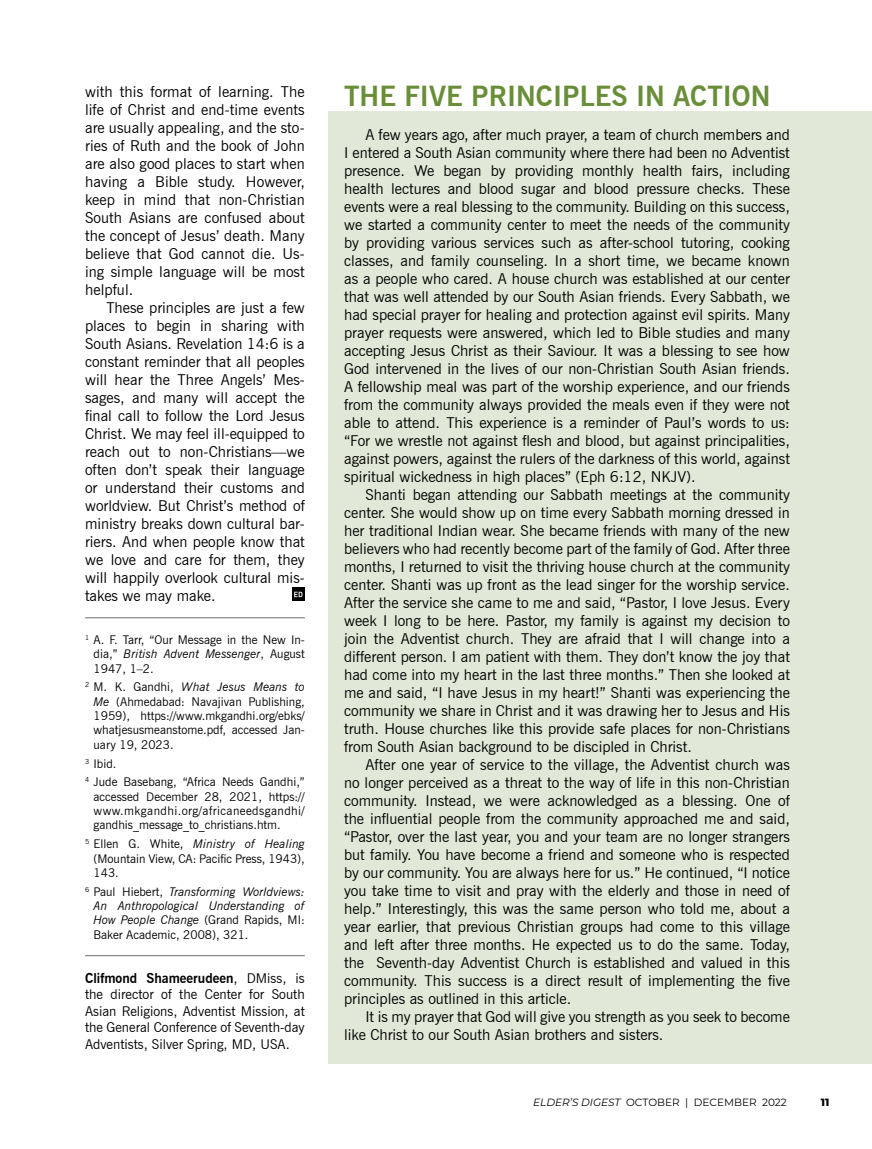
<style>
.page{position:relative;width:872px;height:1149px;background:#fff}
.page>*{position:absolute;margin:0;border:0;box-sizing:border-box;transform-origin:0 0}
.t1{font:700 27.6px "News Gothic BT";color:#698e38}
.t2{font:15px/18px "News Gothic BT";color:#000;text-align:justify}
.t3{font:13.5px/16.5px "News Gothic BT";color:#000;text-align:justify}
.t4{font:12px/14.4px "News Gothic BT";color:#000;text-align:justify}
.t5{font:italic 12px/14.4px "News Gothic BT";color:#000;text-align:justify}
.t6{font:10.5px "Montserrat";color:#000}
.t7{font:800 10.5px "Montserrat";color:#000}
.s1{font-style:italic}
.s2{font-style:normal}
.s3{font-weight:700}
</style>
<div class="page">
<div style="left:327px;top:111px;width:545px;height:952px;background:#e1e8d7"></div>
<svg style="left:292px;top:587px;width:13px;height:13px"></svg>
<svg style="left:294px;top:591px;width:8px;height:6px"></svg>
<hr style="left:85px;top:955px;width:220px;height:1px;background:#6d6e71">
<hr style="left:85px;top:617px;width:220px;height:1px;background:#6d6e71">
<p class="t2" style="left:85px;top:82px;width:221px">with this format of learning. The life of Christ and end-time events are usually appealing, and the sto&shy;ries of Ruth and the book of John are also good places to start when having a Bible study. However, keep in mind that non-Christian South Asians are confused about the concept of Jesus’ death. Many believe that God cannot die. Us&shy;ing simple language will be most helpful.</p>
<p class="t2" style="left:85px;top:298px;width:221px;text-indent:21px">These principles are just a few places to begin in sharing with South Asians. Revelation 14:6 is a constant reminder that all peoples will hear the Three Angels’ Mes&shy;sages, and many will accept the final call to follow the Lord Jesus Christ. We may feel ill-equipped to reach out to non-Christians—we often don’t speak their language or understand their customs and worldview. But Christ’s method of ministry breaks down cultural bar&shy;riers. And when people know that we love and care for them, they will happily overlook cultural mis&shy;takes we may make.</p>
<p class="t4" style="left:94px;top:632px;width:213px;text-indent:-8px"><sup>1</sup> A. F. Tarr, “Our Message in the New In&shy;dia,” <span class="s1">British Advent Messenger</span>, August 1947, 1–2.</p>
<p class="t4" style="left:94px;top:679px;width:213px;text-indent:-8px"><sup>2</sup> M. K. Gandhi, <span class="s1">What Jesus Means to Me</span> (Ahmedabad: Navajivan Publishing, 1959), https://www.mkgandhi.org/ebks/ whatjesusmeanstome.pdf, accessed Jan&shy;uary 19, 2023.</p>
<p class="t4" style="left:85px;top:753px;width:221px;line-height:18.6px"><sup>3</sup> Ibid.<br><sup>4</sup> Jude Basebang, “Africa Needs Gandhi,”</p>
<p class="t4" style="left:94px;top:788px;width:213px">accessed December 28, 2021, https:// www.mkgandhi.org/africaneedsgandhi/ gandhis_message_to_christians.htm.</p>
<p class="t4" style="left:94px;top:836px;width:213px;text-indent:-8px"><sup>5</sup> Ellen G. White, <span class="s1">Ministry of Healing </span>(Mountain View, CA: Pacific Press, 1943), 143.</p>
<p class="t5" style="left:94px;top:883px;width:213px;text-indent:-8px"><sup>6</sup> <span class="s2">Paul Hiebert,</span> Transforming Worldviews:<br>An Anthropological Understanding of How People Change <span class="s2">(Grand Rapids, MI:<br>Baker Academic, 2008), 321.</span></p>
<p class="t3" style="left:85px;top:969px;width:221px"><span class="s3">Clifmond Shameerudeen</span>, DMiss, is the director of the Center for South Asian Religions, Adventist Mission, at the General Conference of Seventh-day Adventists, Silver Spring, MD, USA.</p>
<h1 class="t1" style="left:344px;top:79px;width:428px">THE FIVE PRINCIPLES IN ACTION</h1>
<p class="t2" style="left:344px;top:125px;width:447px;text-indent:21px">A few years ago, after much prayer, a team of church members and I entered a South Asian community where there had been no Adventist presence. We began by providing monthly health fairs, including health lectures and blood sugar and blood pressure checks. These events were a real blessing to the community. Building on this success, we started a community center to meet the needs of the community by providing various services such as after-school tutoring, cooking classes, and family counseling. In a short time, we became known as a people who cared. A house church was established at our center that was well attended by our South Asian friends. Every Sabbath, we had special prayer for healing and protection against evil spirits. Many prayer requests were answered, which led to Bible studies and many accepting Jesus Christ as their Saviour. It was a blessing to see how God intervened in the lives of our non-Christian South Asian friends.<br>A fellowship meal was part of the worship experience, and our friends from the community always provided the meals even if they were not able to attend. This experience is a reminder of Paul’s words to us: “For we wrestle not against flesh and blood, but against principalities, against powers, against the rulers of the darkness of this world, against spiritual wickedness in high places” (Eph 6:12, NKJV).</p>
<p class="t2" style="left:344px;top:485px;width:447px;text-indent:21px">Shanti began attending our Sabbath meetings at the community center. She would show up on time every Sabbath morning dressed in her traditional Indian wear. She became friends with many of the new believers who had recently become part of the family of God. After three months, I returned to visit the thriving house church at the community center. Shanti was up front as the lead singer for the worship service.<br>After the service she came to me and said, “Pastor, I love Jesus. Every week I long to be here. Pastor, my family is against my decision to join the Adventist church. They are afraid that I will change into a different person. I am patient with them. They don’t know the joy that had come into my heart in the last three months.” Then she looked at me and said, “I have Jesus in my heart!” Shanti was experiencing the community we share in Christ and it was drawing her to Jesus and His truth. House churches like this provide safe places for non-Christians from South Asian background to be discipled in Christ.</p>
<p class="t2" style="left:344px;top:755px;width:447px;text-indent:21px">After one year of service to the village, the Adventist church was no longer perceived as a threat to the way of life in this non-Christian community. Instead, we were acknowledged as a blessing. One of the influential people from the community approached me and said, “Pastor, over the last year, you and your team are no longer strangers but family. You have become a friend and someone who is respected by our community. You are always here for us.” He continued, “I notice you take time to visit and pray with the elderly and those in need of help.” Interestingly, this was the same person who told me, about a year earlier, that previous Christian groups had come to this village and left after three months. He expected us to do the same. Today, the Seventh-day Adventist Church is established and valued in this community. This success is a direct result of implementing the five principles as outlined in this article.</p>
<p class="t2" style="left:344px;top:1007px;width:447px;text-indent:21px">It is my prayer that God will give you strength as you seek to become like Christ to our South Asian brothers and sisters.</p>
<p class="t6" style="left:533px;top:1094px;width:255px"><span class="s1">ELDER’S DIGEST</span> OCTOBER | DECEMBER 2022</p>
<p class="t7" style="left:821px;top:1094px;width:10px">11</p>
</div>
